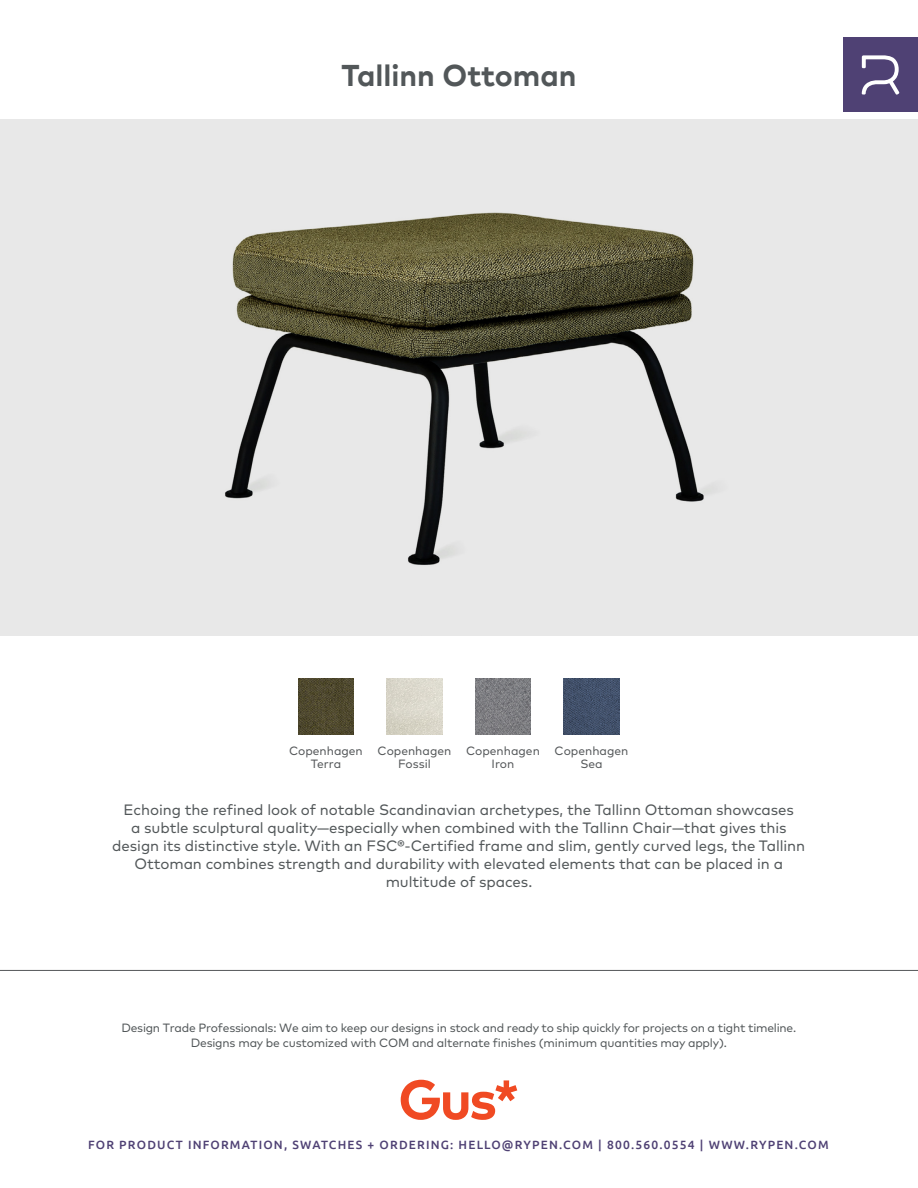
<style>
.page{position:relative;width:918px;height:1188px;background:#fff}
.page>*{position:absolute;margin:0;border:0;box-sizing:border-box;transform-origin:0 0}
.Product_Title{font:700 30px "Mark";color:#525759}
.Description{font:15px/18px "Mark Pro";letter-spacing:-.005em;color:#525759;text-align:center}
.In_Stock_copy{font:12px/15px "Mark Pro";letter-spacing:-.02em;color:#525759;text-align:center}
.t1{font:500 12px "Ubuntu";letter-spacing:.1em;color:#4f4174}
.t2{font:12px "Mark Pro";color:#545759}
</style>
<div class="page">
<img style="left:0;top:119px;width:918px;height:516px">
<hr style="left:0;top:970px;width:918px;height:1px;background:#545759">
<img style="left:298px;top:679px;width:56px;height:55px">
<img style="left:475px;top:679px;width:56px;height:55px">
<img style="left:564px;top:679px;width:55px;height:55px">
<img style="left:387px;top:679px;width:55px;height:55px">
<svg style="left:401px;top:1080px;width:116px;height:40px"></svg>
<div style="left:843px;top:38px;width:75px;height:74px;background:#4f4174"></div>
<svg style="left:862px;top:55px;width:37px;height:40px"></svg>
<p class="Product_Title" style="left:341px;top:56px;width:237px">Tallinn Ottoman</p>
<p class="t2" style="left:289px;top:741px;width:75px">Copenhagen</p>
<p class="t2" style="left:311px;top:755px;width:32px">Terra</p>
<p class="t2" style="left:378px;top:741px;width:75px">Copenhagen</p>
<p class="t2" style="left:398px;top:755px;width:34px">Fossil</p>
<p class="t2" style="left:466px;top:741px;width:75px">Copenhagen</p>
<p class="t2" style="left:492px;top:755px;width:24px">Iron</p>
<p class="t2" style="left:555px;top:741px;width:75px">Copenhagen</p>
<p class="t2" style="left:580px;top:755px;width:24px">Sea</p>
<p class="Description" style="left:112px;top:800px;width:694px">Echoing the refined look of notable Scandinavian archetypes, the Tallinn Ottoman showcases<br>a subtle sculptural quality—especially when combined with the Tallinn Chair—that gives this design its distinctive style. With an FSC®-Certified frame and slim, gently curved legs, the Tallinn Ottoman combines strength and durability with elevated elements that can be placed in a multitude of spaces.</p>
<p class="In_Stock_copy" style="left:121px;top:1019px;width:676px">Design Trade Professionals: We aim to keep our designs in stock and ready to ship quickly for projects on a tight timeline.<br>Designs may be customized with COM and alternate finishes (minimum quantities may apply).</p>
<p class="t1" style="left:88px;top:1137px;width:742px">FOR PRODUCT INFORMATION, SWATCHES + ORDERING: HELLO@RYPEN.COM | 800.560.0554 | WWW.RYPEN.COM</p>
</div>
